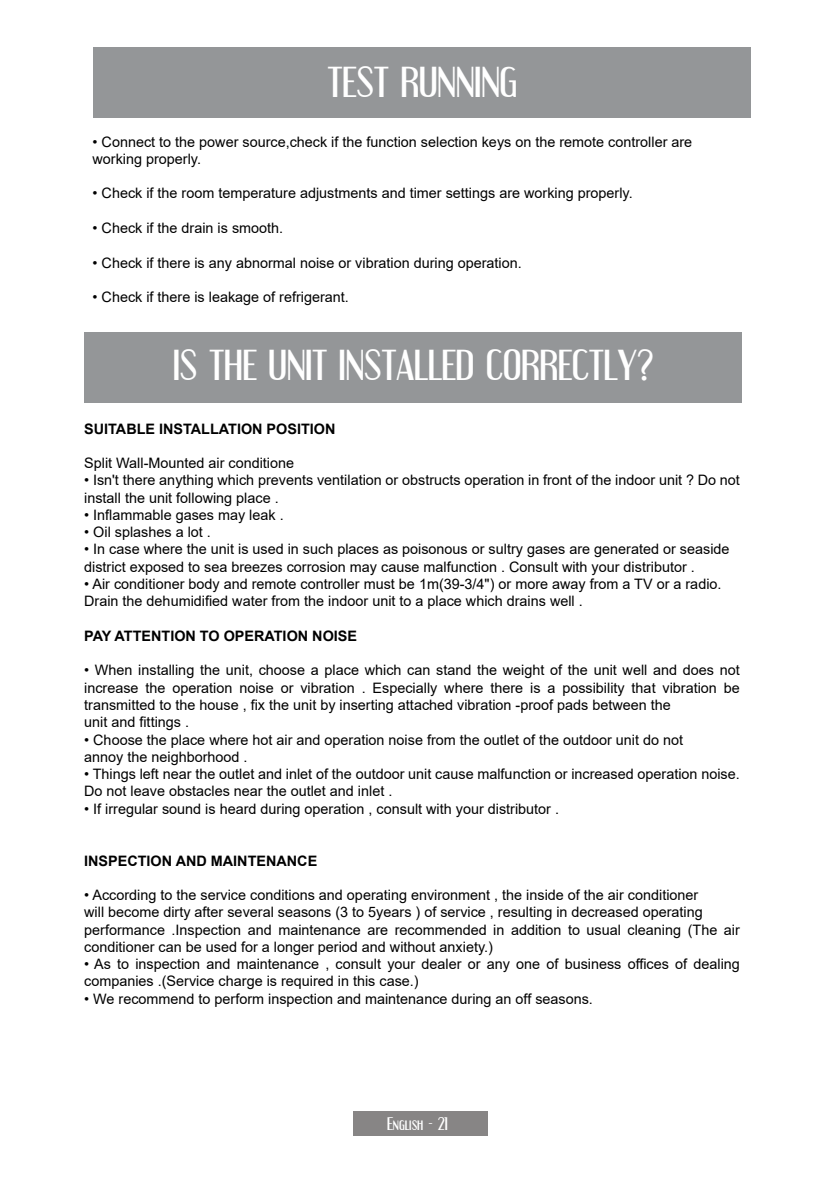
<style>
.page{position:relative;width:840px;height:1192px;background:#fff}
.page>*{position:absolute;margin:0;border:0;box-sizing:border-box;transform-origin:0 0}
.t1{font:38px "Engebrechtre";color:#fff}
.t2{font:16px "Engebrechtre";color:#fff}
.t3{font:14.4px/17.2px "Arial";color:#000}
.t4{font:700 14.4px "Arial";color:#000}
</style>
<div class="page">
<div style="left:94px;top:48px;width:657px;height:70px;background:#949698"></div>
<div style="left:353px;top:1111px;width:134px;height:25px;background:#878585"></div>
<div style="left:84px;top:333px;width:658px;height:70px;background:#949698"></div>
<h1 class="t1" style="left:328px;top:60px;width:191px">TEST RUNNING</h1>
<p class="t3" style="left:93px;top:133px;width:601px">• Connect to the power source,check if the function selection keys on the remote controller are working properly.</p>
<p class="t3" style="left:93px;top:185px;width:542px">• Check if the room temperature adjustments and timer settings are working properly.</p>
<p class="t3" style="left:93px;top:219px;width:192px">• Check if the drain is smooth.</p>
<p class="t3" style="left:93px;top:254px;width:431px">• Check if there is any abnormal noise or vibration during operation.</p>
<p class="t3" style="left:93px;top:288px;width:258px">• Check if there is leakage of refrigerant.</p>
<h1 class="t1" style="left:173px;top:343px;width:481px">IS THE UNIT INSTALLED CORRECTLY?</h1>
<p class="t4" style="left:84px;top:418px;width:253px">SUITABLE INSTALLATION POSITION</p>
<p class="t3" style="left:84px;top:454px;width:211px">Split Wall-Mounted air conditione</p>
<p class="t3" style="left:84px;top:472px;width:657px">• Isn't there anything which prevents ventilation or obstructs operation in front of the indoor unit ? Do not install the unit following place .</p>
<p class="t3" style="left:84px;top:506px;width:201px">• Inflammable gases may leak .</p>
<p class="t3" style="left:84px;top:523px;width:128px">• Oil splashes a lot .</p>
<p class="t3" style="left:84px;top:541px;width:647px">• In case where the unit is used in such places as poisonous or sultry gases are generated or seaside district exposed to sea breezes corrosion may cause malfunction . Consult with your distributor .</p>
<p class="t3" style="left:84px;top:575px;width:639px">• Air conditioner body and remote controller must be 1m(39-3/4") or more away from a TV or a radio.<br>Drain the dehumidified water from the indoor unit to a place which drains well .</p>
<p class="t4" style="left:84px;top:626px;width:274px">PAY ATTENTION TO OPERATION NOISE</p>
<p class="t3" style="left:84px;top:662px;width:657px">• When installing the unit, choose a place which can stand the weight of the unit well and does not increase the operation noise or vibration . Especially where there is a possibility that vibration be transmitted to the house , fix the unit by inserting attached vibration -proof pads between the<br>unit and fittings .</p>
<p class="t3" style="left:84px;top:731px;width:600px">• Choose the place where hot air and operation noise from the outlet of the outdoor unit do not annoy the neighborhood .</p>
<p class="t3" style="left:84px;top:765px;width:657px">• Things left near the outlet and inlet of the outdoor unit cause malfunction or increased operation noise.<br>Do not leave obstacles near the outlet and inlet .</p>
<p class="t3" style="left:84px;top:800px;width:476px">• If irregular sound is heard during operation , consult with your distributor .</p>
<p class="t4" style="left:84px;top:850px;width:235px">INSPECTION AND MAINTENANCE</p>
<p class="t3" style="left:84px;top:886px;width:657px">• According to the service conditions and operating environment , the inside of the air conditioner<br>will become dirty after several seasons (3 to 5years ) of service , resulting in decreased operating performance .Inspection and maintenance are recommended in addition to usual cleaning (The air conditioner can be used for a longer period and without anxiety.)</p>
<p class="t3" style="left:84px;top:955px;width:657px">• As to inspection and maintenance , consult your dealer or any one of business offices of dealing companies .(Service charge is required in this case.)</p>
<p class="t3" style="left:84px;top:990px;width:510px">• We recommend to perform inspection and maintenance during an off seasons.</p>
<p class="t2" style="left:387px;top:1114px;width:62px">English - 21</p>
</div>
